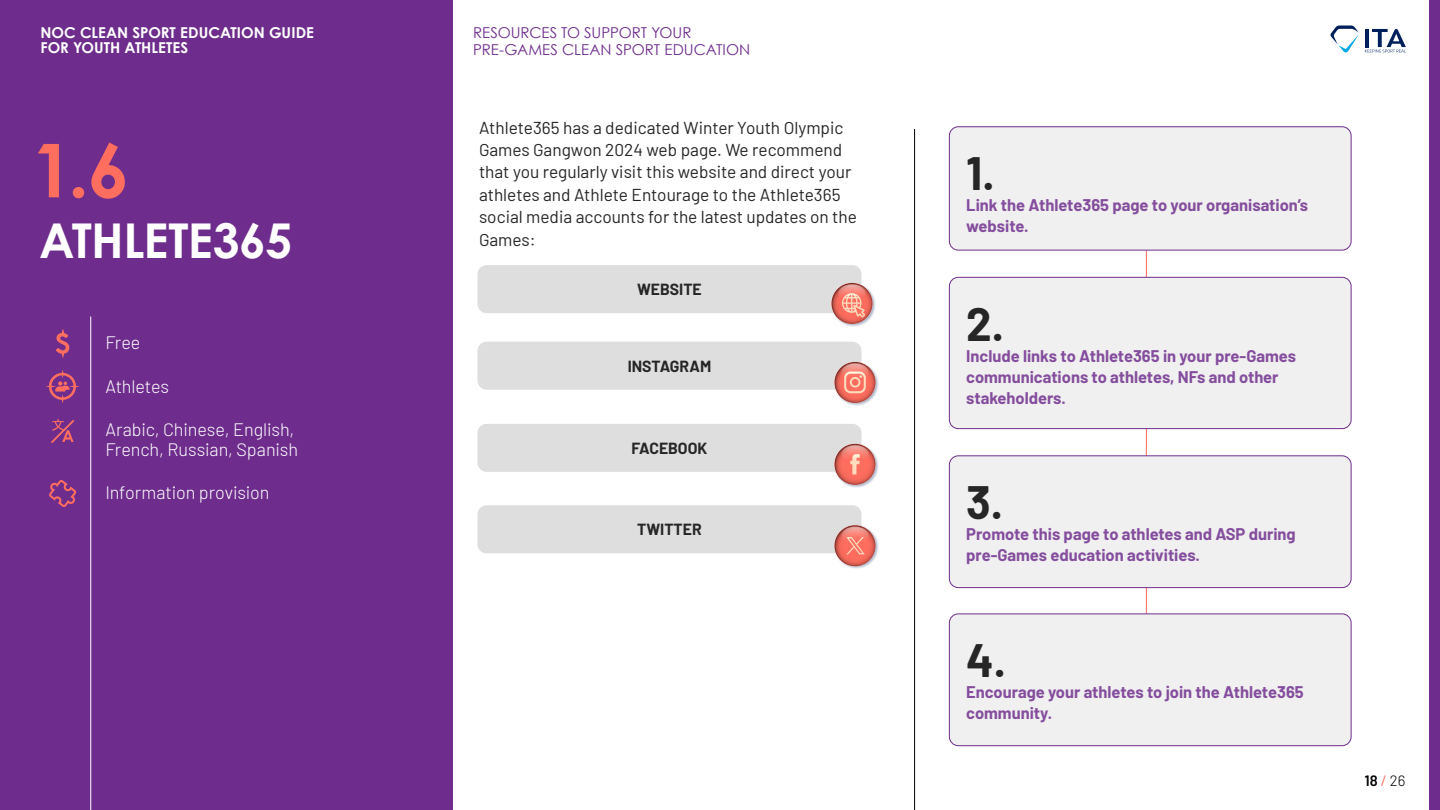
<style>
.page{position:relative;width:1440px;height:810px;background:#fff}
.page>*{position:absolute;margin:0;border:0;box-sizing:border-box;transform-origin:0 0}
.t1{font:700 74.32px "Century Gothic";color:#ff6e5f}
.t2{font:700 48px "Century Gothic";letter-spacing:-.01em;color:#fff}
.t3{font:700 45.75px "Barlow";color:#262626}
.t4{font:300 18px/19.5px "Barlow";letter-spacing:-.005em;color:#fff}
.t5{font:17.25px/22.5px "Barlow";color:#262626}
.t6{font:700 16.5px/21px "Barlow";color:#844d9d}
.t7{font:700 15.75px "Barlow";color:#262626}
.t8{font:15px/16.5px "Century Gothic";color:#6e2d8c}
.t9{font:700 15px/15px "Century Gothic";color:#fff}
.t10{font:600 15px "Barlow";color:#000}
.s1{font-weight:400;color:#ff6e5f}
.s2{font-weight:300}
</style>
<div class="page">
<div style="left:1430px;top:0;width:10px;height:810px;background:#6e2d8c"></div>
<div style="left:0;top:0;width:453px;height:810px;background:#6e2d8c"></div>
<svg style="left:1365px;top:29px;width:41px;height:24px"></svg>
<svg style="left:1330px;top:26px;width:29px;height:27px"></svg>
<hr style="left:1365px;top:29px;width:4px;height:18px;background:#00205b">
<hr style="left:1146px;top:229px;width:1px;height:487px;background:#ff6e5f">
<hr style="left:91px;top:316px;width:1px;height:494px;background:#fff">
<svg style="left:56px;top:329px;width:13px;height:29px"></svg>
<svg style="left:46px;top:370px;width:33px;height:33px"></svg>
<svg style="left:51px;top:419px;width:23px;height:24px"></svg>
<svg style="left:49px;top:480px;width:27px;height:27px"></svg>
<hr style="left:914px;top:129px;width:1px;height:681px;background:#000">
<div style="left:478px;top:265px;width:384px;height:48px;background:#dedede;border-radius:9px"></div>
<div style="left:478px;top:342px;width:384px;height:48px;background:#dedede;border-radius:9px"></div>
<div style="left:478px;top:424px;width:384px;height:48px;background:#dedede;border-radius:9px"></div>
<div style="left:478px;top:505px;width:384px;height:48px;background:#dedede;border-radius:9px"></div>
<div style="left:949px;top:127px;width:402px;height:123px;background:#f0f0f0;border-radius:9px"></div>
<div style="left:949px;top:126px;width:403px;height:124px;border:1px solid #6e2d8c;border-radius:9px"></div>
<div style="left:949px;top:277px;width:402px;height:152px;background:#f0f0f0;border-radius:9px"></div>
<div style="left:949px;top:277px;width:403px;height:152px;border:1px solid #6e2d8c;border-radius:9px"></div>
<div style="left:949px;top:456px;width:402px;height:132px;background:#f0f0f0;border-radius:9px"></div>
<div style="left:949px;top:455px;width:403px;height:133px;border:1px solid #6e2d8c;border-radius:9px"></div>
<div style="left:949px;top:614px;width:402px;height:132px;background:#f0f0f0;border-radius:9px"></div>
<div style="left:949px;top:614px;width:403px;height:132px;border:1px solid #6e2d8c;border-radius:9px"></div>
<div style="left:831px;top:282px;width:45px;height:45px;background:#00205b;opacity:.31"></div>
<svg style="left:832px;top:283px;width:41px;height:41px;background:#e79388"></svg>
<div style="left:834px;top:443px;width:45px;height:45px;background:#00205b;opacity:.31"></div>
<svg style="left:835px;top:444px;width:41px;height:41px;background:#e78c82"></svg>
<div style="left:834px;top:361px;width:45px;height:45px;background:#00205b;opacity:.31"></div>
<svg style="left:835px;top:362px;width:41px;height:41px;background:#e89287"></svg>
<div style="left:834px;top:524px;width:45px;height:45px;background:#00205b;opacity:.31"></div>
<svg style="left:835px;top:525px;width:41px;height:41px;background:#e88a80"></svg>
<p class="t9" style="left:41px;top:25px;width:275px">NOC CLEAN SPORT EDUCATION GUIDE<br>FOR YOUTH ATHLETES</p>
<h1 class="t1" style="left:32px;top:114px;width:99px">1.6</h1>
<h2 class="t2" style="left:39px;top:204px;width:255px">ATHLETE365</h2>
<p class="t4" style="left:105px;top:332px;width:36px">Free</p>
<p class="t4" style="left:105px;top:375px;width:65px">Athletes</p>
<p class="t4" style="left:105px;top:419px;width:194px">Arabic, Chinese, English,<br>French, Russian, Spanish</p>
<p class="t4" style="left:105px;top:482px;width:166px">Information provision</p>
<p class="t8" style="left:473px;top:24px;width:279px">RESOURCES TO SUPPORT YOUR<br>PRE-GAMES CLEAN SPORT EDUCATION</p>
<p class="t5" style="left:479px;top:115px;width:379px">Athlete365 has a dedicated Winter Youth Olympic Games Gangwon 2024 web page. We recommend that you regularly visit this website and direct your athletes and Athlete Entourage to the Athlete365 social media accounts for the latest updates on the Games:</p>
<p class="t7" style="left:637px;top:278px;width:66px">WEBSITE</p>
<p class="t7" style="left:628px;top:354px;width:85px">INSTAGRAM</p>
<p class="t7" style="left:632px;top:437px;width:77px">FACEBOOK</p>
<p class="t7" style="left:637px;top:518px;width:66px">TWITTER</p>
<h3 class="t3" style="left:966px;top:140px;width:30px">1.</h3>
<p class="t6" style="left:966px;top:193px;width:343px">Link the Athlete365 page to your organisation’s website.</p>
<h3 class="t3" style="left:966px;top:290px;width:39px">2.</h3>
<p class="t6" style="left:966px;top:344px;width:331px">Include links to Athlete365 in your pre-Games communications to athletes, NFs and other stakeholders.</p>
<h3 class="t3" style="left:966px;top:469px;width:39px">3.</h3>
<p class="t6" style="left:966px;top:522px;width:331px">Promote this page to athletes and ASP during pre-Games education activities.</p>
<h3 class="t3" style="left:966px;top:627px;width:42px">4.</h3>
<p class="t6" style="left:966px;top:681px;width:339px">Encourage your athletes to join the Athlete365 community.</p>
<p class="t10" style="left:1365px;top:769px;width:42px">18 <span class="s1">/</span> <span class="s2">26</span></p>
</div>
